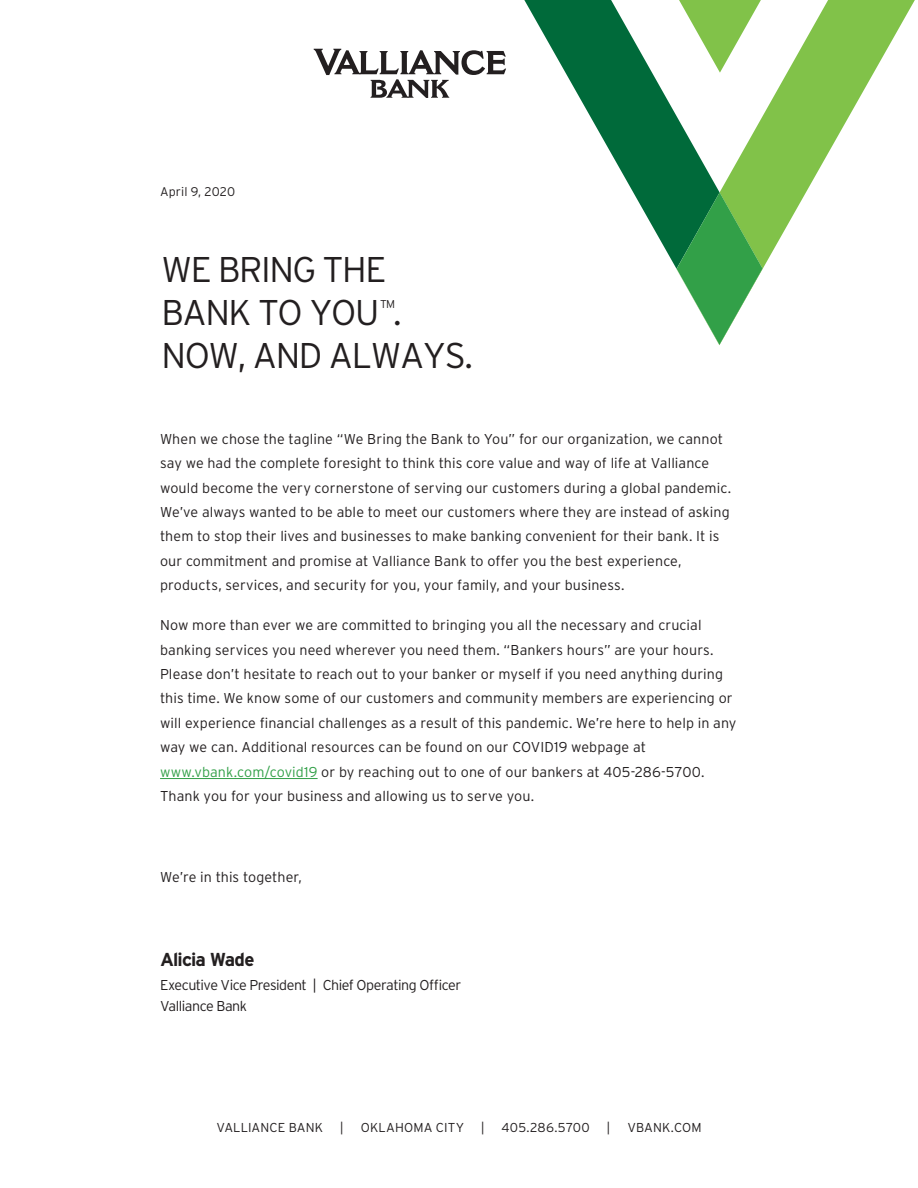
<style>
.page{position:relative;width:918px;height:1188px;background:#fff}
.page>*{position:absolute;margin:0;border:0;box-sizing:border-box;transform-origin:0 0}
.t1{font:300 35.7px/42.9px "Interstate";letter-spacing:-.04em;color:#231f20}
.t2{font:700 18.75px "Interstate";letter-spacing:-.05em;color:#231f20}
.t3{font:300 14.25px/24.5px "Interstate";letter-spacing:.005em;color:#231f20}
.t4{font:300 14.25px/21.3px "Interstate";letter-spacing:-.035em;color:#231f20}
.t5{font:300 12.9px "Interstate";letter-spacing:.005em;color:#231f20}
.t6{font:300 12.6px "Interstate";letter-spacing:.01em;color:#231f20}
.t7{font:300 11.4px "Interstate";color:#231f20}
.s1{color:#32a048}
</style>
<div class="page">
<svg style="left:676px;top:0;width:239px;height:270px"></svg>
<svg style="left:524px;top:0;width:196px;height:269px"></svg>
<svg style="left:679px;top:0;width:82px;height:73px"></svg>
<svg style="left:677px;top:192px;width:86px;height:153px"></svg>
<svg style="left:314px;top:49px;width:192px;height:49px"></svg>
<hr style="left:160px;top:778px;width:158px;height:1px;background:#32a048">
<p class="t6" style="left:160px;top:184px;width:77px">April 9, 2020</p>
<h1 class="t1" style="left:162px;top:248px;width:242px">WE BRING THE<br>BANK TO YOU .</h1>
<p class="t7" style="left:380px;top:297px;width:17px">TM</p>
<h1 class="t1" style="left:162px;top:334px;width:313px">NOW, AND ALWAYS.</h1>
<p class="t3" style="left:160px;top:427px;width:573px">When we chose the tagline “We Bring the Bank to You” for our organization, we cannot say we had the complete foresight to think this core value and way of life at Valliance would become the very cornerstone of serving our customers during a global pandemic.<br>We’ve always wanted to be able to meet our customers where they are instead of asking them to stop their lives and businesses to make banking convenient for their bank. It is our commitment and promise at Valliance Bank to offer you the best experience, products, services, and security for you, your family, and your business.</p>
<p class="t3" style="left:160px;top:613px;width:578px">Now more than ever we are committed to bringing you all the necessary and crucial banking services you need wherever you need them. “Bankers hours” are your hours.<br>Please don’t hesitate to reach out to your banker or myself if you need anything during this time. We know some of our customers and community members are experiencing or will experience financial challenges as a result of this pandemic. We’re here to help in any way we can. Additional resources can be found on our COVID19 webpage at <span class="s1">www.vbank.com/covid19</span> or by reaching out to one of our bankers at 405-286-5700.<br>Thank you for your business and allowing us to serve you.</p>
<p class="t3" style="left:160px;top:864px;width:143px">We’re in this together,</p>
<h2 class="t2" style="left:160px;top:948px;width:96px">Alicia Wade</h2>
<p class="t4" style="left:160px;top:974px;width:303px">Executive Vice President | Chief Operating Officer<br>Valliance Bank</p>
<p class="t5" style="left:216px;top:1120px;width:108px">VALLIANCE BANK</p>
<p class="t5" style="left:340px;top:1120px;width:5px">|</p>
<p class="t5" style="left:361px;top:1120px;width:105px">OKLAHOMA CITY</p>
<p class="t5" style="left:481px;top:1120px;width:5px">|</p>
<p class="t5" style="left:502px;top:1120px;width:90px">405.286.5700</p>
<p class="t5" style="left:607px;top:1120px;width:5px">|</p>
<p class="t5" style="left:627px;top:1120px;width:76px">VBANK.COM</p>
</div>
